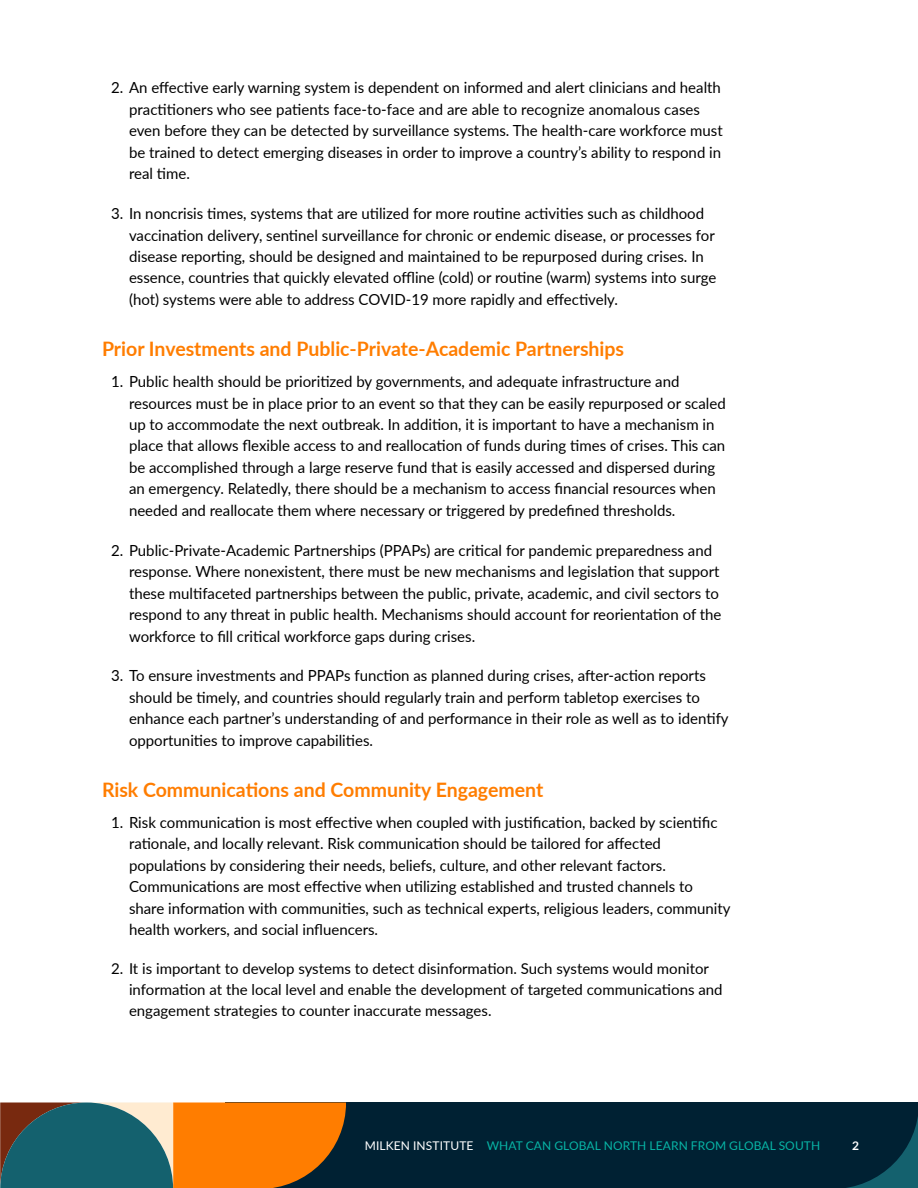
<style>
.page{position:relative;width:918px;height:1188px;background:#fff}
.page>*{position:absolute;margin:0;border:0;box-sizing:border-box;transform-origin:0 0}
.t1{font:700 19.95px "Lato";color:#ff7d00}
.t2{font:15.3px/21.5px "Lato";color:#000}
.t3{font:15px/21px "Lato";color:#000}
.t4{font:12px "Lato";letter-spacing:.01em;color:#08b5a6}
.t5{font:700 12px "Lato";color:#fff}
.s1{font-size:15.3px}
.s2{color:#fff}
</style>
<div class="page">
<div style="left:225px;top:1102px;width:693px;height:86px;background:#002133"></div>
<svg style="left:0;top:1102px;width:346px;height:86px;background:#8e6f3b"></svg>
<svg style="left:847px;top:1117px;width:71px;height:71px"></svg>
<p class="t2" style="left:129px;top:76px;width:595px;text-indent:-18px">2. An effective early warning system is dependent on informed and alert clinicians and health practitioners who see patients face-to-face and are able to recognize anomalous cases even before they can be detected by surveillance systems. The health-care workforce must be trained to detect emerging diseases in order to improve a country’s ability to respond in real time.</p>
<p class="t2" style="left:129px;top:202px;width:589px;text-indent:-18px">3. In noncrisis times, systems that are utilized for more routine activities such as childhood vaccination delivery, sentinel surveillance for chronic or endemic disease, or processes for disease reporting, should be designed and maintained to be repurposed during crises. In essence, countries that quickly elevated offline (cold) or routine (warm) systems into surge (hot) systems were able to address COVID-19 more rapidly and effectively.</p>
<h1 class="t1" style="left:102px;top:334px;width:524px">Prior Investments and Public-Private-Academic Partnerships</h1>
<p class="t2" style="left:129px;top:370px;width:598px;text-indent:-18px">1. Public health should be prioritized by governments, and adequate infrastructure and resources must be in place prior to an event so that they can be easily repurposed or scaled up to accommodate the next outbreak. In addition, it is important to have a mechanism in place that allows flexible access to and reallocation of funds during times of crises. This can be accomplished through a large reserve fund that is easily accessed and dispersed during an emergency. Relatedly, there should be a mechanism to access financial resources when needed and reallocate them where necessary or triggered by predefined thresholds.</p>
<p class="t2" style="left:129px;top:539px;width:594px;text-indent:-18px">2. Public-Private-Academic Partnerships (PPAPs) are critical for pandemic preparedness and response. Where nonexistent, there must be new mechanisms and legislation that support these multifaceted partnerships between the public, private, academic, and civil sectors to respond to any threat in public health. Mechanisms should account for reorientation of the workforce to fill critical workforce gaps during crises.</p>
<p class="t2" style="left:129px;top:664px;width:601px;text-indent:-18px">3. To ensure investments and PPAPs function as planned during crises, after-action reports should be timely, and countries should regularly train and perform tabletop exercises to enhance each partner’s understanding of and performance in their role as well as to identify opportunities to improve capabilities.</p>
<h1 class="t1" style="left:102px;top:775px;width:443px">Risk Communications and Community Engagement</h1>
<p class="t2" style="left:129px;top:811px;width:603px;text-indent:-18px">1. Risk communication is most effective when coupled with justification, backed by scientific rationale, and locally relevant. Risk communication should be tailored for affected populations by considering their needs, beliefs, culture, and other relevant factors.<br>Communications are most effective when utilizing established and trusted channels to share information with communities, such as technical experts, religious leaders, community</p>
<p class="t3" style="left:129px;top:919px;width:251px"><span class="s1">health</span> workers, and social influencers.</p>
<p class="t3" style="left:129px;top:958px;width:595px;text-indent:-18px">2. It is important to develop systems to detect disinformation. Such systems would monitor information at the local level and enable the development of targeted communications and engagement strategies to counter inaccurate messages.</p>
<p class="t4" style="left:365px;top:1137px;width:457px"><span class="s2">MILKEN INSTITUTE</span> WHAT CAN GLOBAL NORTH LEARN FROM GLOBAL SOUTH</p>
<p class="t5" style="left:852px;top:1136px;width:8px">2</p>
</div>
